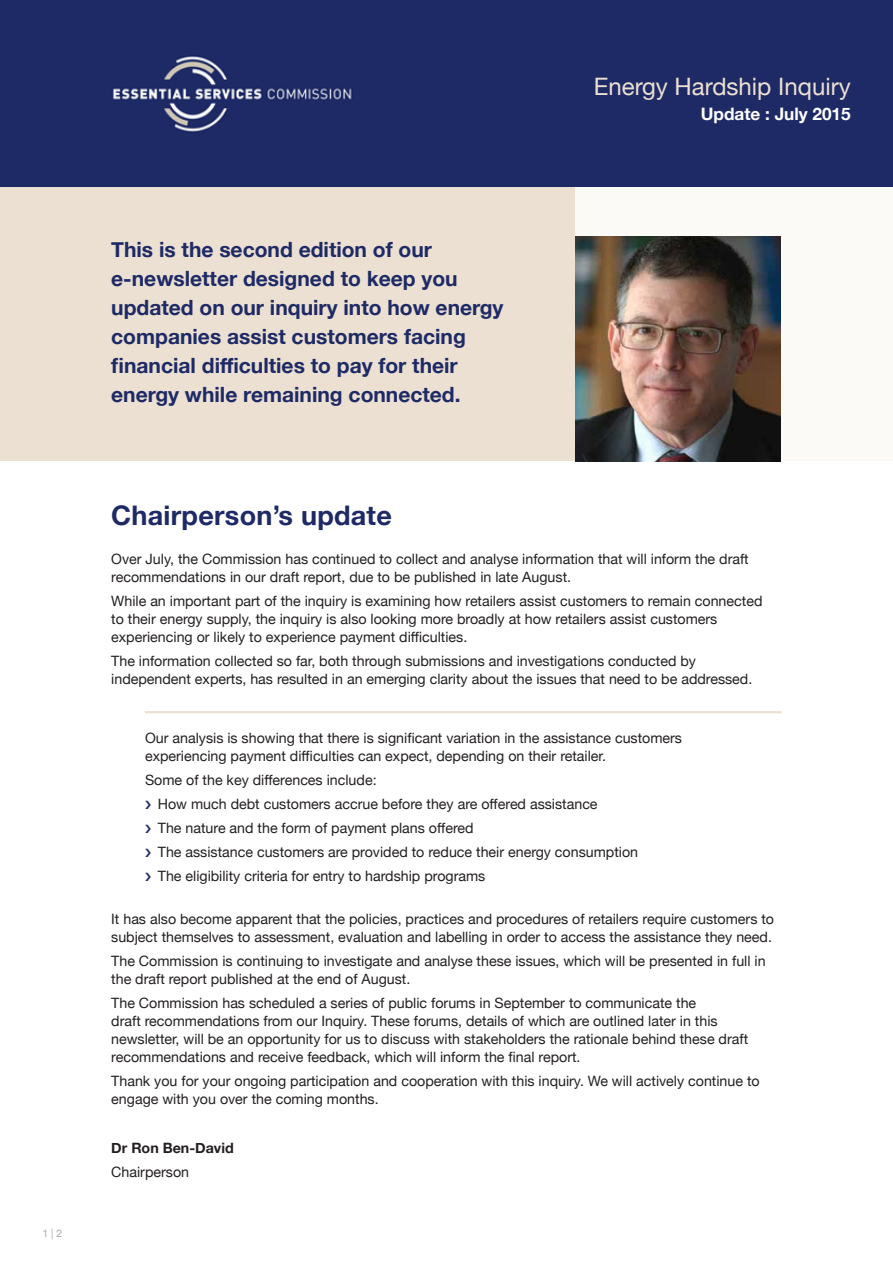
<style>
.page{position:relative;width:893px;height:1263px;background:#fff}
.page>*{position:absolute;margin:0;border:0;box-sizing:border-box;transform-origin:0 0}
.t1{font:700 27px "Helvetica Neue";letter-spacing:.01em;color:#1e2a66}
.t2{font:24px "Helvetica Neue";color:#ebe0d1}
.t3{font:700 21px/29.1px "Helvetica Neue";color:#1e2a66}
.t4{font:700 17.1px "Helvetica Neue";color:#fff}
.t5{font:14.25px/18px "Helvetica Neue";color:#231f20}
.t6{font:700 14.25px "Helvetica Neue";color:#231f20}
.t7{font:10.5px "Helvetica Neue";color:#a7a9ac}
</style>
<div class="page">
<div style="left:0;top:186px;width:575px;height:275px;background:#ebe0d1"></div>
<div style="left:575px;top:186px;width:318px;height:275px;background:#fcfaf6"></div>
<div style="left:0;top:0;width:893px;height:186px;background:#1e2a66"></div>
<img style="left:113px;top:55px;width:239px;height:77px">
<img style="left:575px;top:236px;width:206px;height:225px">
<hr style="left:145px;top:711px;width:637px;height:2px;background:#ebe0d1">
<p class="t7" style="left:43px;top:1225px;width:21px">1 | 2</p>
<h3 class="t3" style="left:111px;top:235px;width:394px">This is the second edition of our e-newsletter designed to keep you updated on our inquiry into how energy companies assist customers facing financial difficulties to pay for their energy while remaining connected.</h3>
<h2 class="t2" style="left:594px;top:70px;width:258px">Energy Hardship Inquiry</h2>
<p class="t4" style="left:701px;top:101px;width:151px">Update : July 2015</p>
<h1 class="t1" style="left:111px;top:494px;width:282px">Chairperson’s update</h1>
<p class="t5" style="left:111px;top:551px;width:639px">Over July, the Commission has continued to collect and analyse information that will inform the draft recommendations in our draft report, due to be published in late August.</p>
<p class="t5" style="left:111px;top:593px;width:653px">While an important part of the inquiry is examining how retailers assist customers to remain connected to their energy supply, the inquiry is also looking more broadly at how retailers assist customers experiencing or likely to experience payment difficulties.</p>
<p class="t5" style="left:111px;top:653px;width:643px">The information collected so far, both through submissions and investigations conducted by independent experts, has resulted in an emerging clarity about the issues that need to be addressed.</p>
<p class="t5" style="left:145px;top:730px;width:538px">Our analysis is showing that there is significant variation in the assistance customers experiencing payment difficulties can expect, depending on their retailer.</p>
<p class="t5" style="left:158px;top:769px;width:482px;line-height:24px;text-indent:-13px">Some of the key differences include:<br>How much debt customers accrue before they are offered assistance<br>The nature and the form of payment plans offered<br>The assistance customers are provided to reduce their energy consumption The eligibility criteria for entry to hardship programs</p>
<p class="t5" style="left:111px;top:911px;width:664px">It has also become apparent that the policies, practices and procedures of retailers require customers to subject themselves to assessment, evaluation and labelling in order to access the assistance they need.</p>
<p class="t5" style="left:111px;top:952px;width:656px">The Commission is continuing to investigate and analyse these issues, which will be presented in full in the draft report published at the end of August.</p>
<p class="t5" style="left:111px;top:994px;width:638px">The Commission has scheduled a series of public forums in September to communicate the<br>draft recommendations from our Inquiry. These forums, details of which are outlined later in this newsletter, will be an opportunity for us to discuss with stakeholders the rationale behind these draft recommendations and receive feedback, which will inform the final report.</p>
<p class="t5" style="left:111px;top:1072px;width:650px">Thank you for your ongoing participation and cooperation with this inquiry. We will actively continue to engage with you over the coming months.</p>
<p class="t6" style="left:111px;top:1136px;width:124px">Dr Ron Ben-David</p>
<p class="t5" style="left:111px;top:1164px;width:79px">Chairperson</p>
</div>
